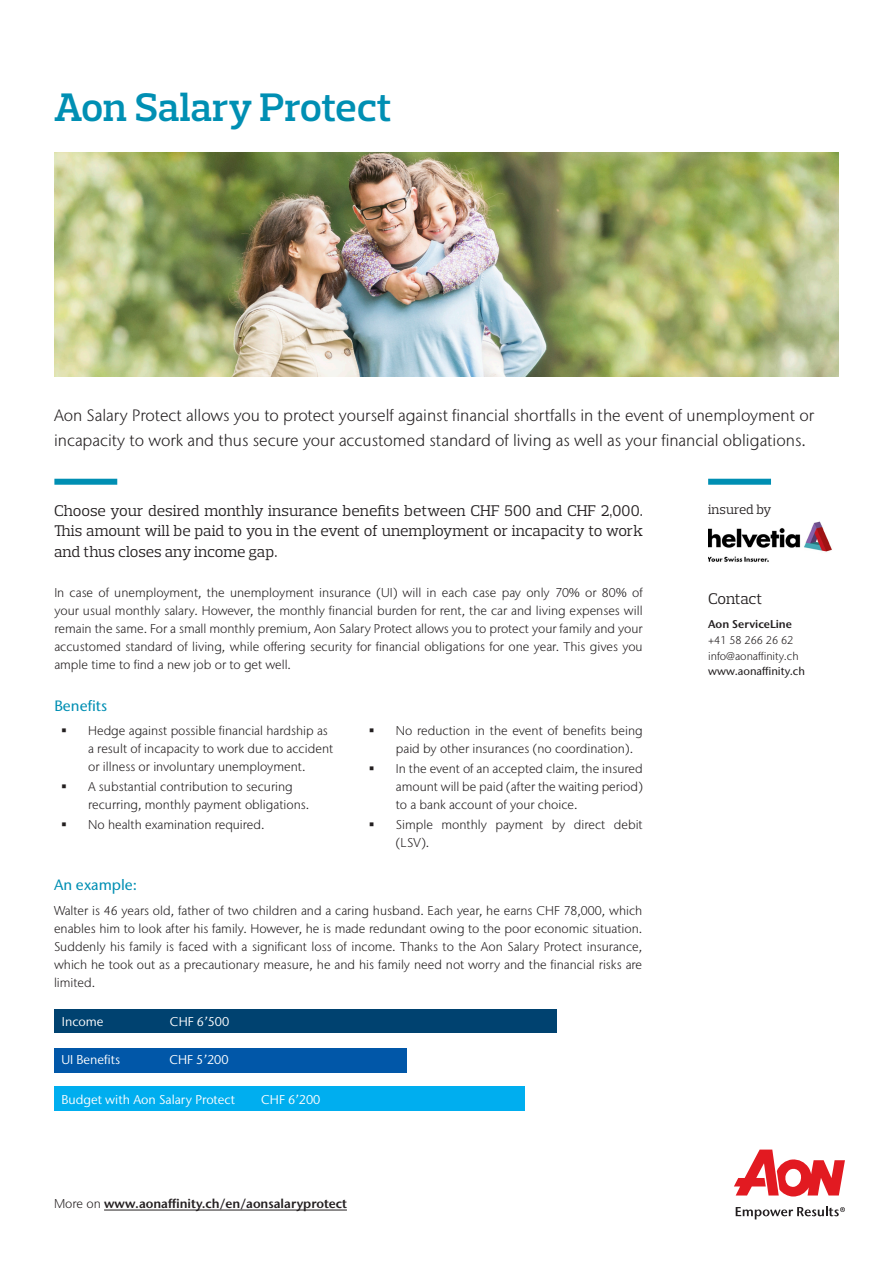
<style>
.page{position:relative;width:893px;height:1263px;background:#fff}
.page>*{position:absolute;margin:0;border:0;box-sizing:border-box;transform-origin:0 0}
.Headline{font:600 40.5px "Prelo Slab";letter-spacing:-.005em;color:#008fb3}
.Intro_Copy_Subhead{font:300 16.5px/25.5px "Stone Sans IIITC Std";color:#231f20}
.Header_1{font:15.75px/20.2px "Prelo Slab";letter-spacing:-.005em;color:#231f20;text-align:justify}
.Header_2{font:500 15px "Stone Sans IIITC Std";color:#008fb3}
.Header_1-2{font:13.5px "Prelo Slab";letter-spacing:.005em;color:#231f20}
.Body_Copy{font:300 12.75px/18px "Stone Sans IIITC Std";color:#231f20}
.t1{font:12.75px "Stone Sans IIITC Std";color:#fff}
.Body_Copy-2{font:600 12.75px "Stone Sans IIITC Std";color:#231f20}
.t2{font:300 11.25px "Stone Sans IIITC Std";color:#231f20}
.t3{font:500 11.25px "Stone Sans IIITC Std";color:#231f20}
.t4{font:600 11.25px "Stone Sans IIITC Std";color:#231f20}
.s1{font-weight:300}
</style>
<div class="page">
<svg style="left:734px;top:1149px;width:111px;height:47px"></svg>
<svg style="left:736px;top:1206px;width:109px;height:13px"></svg>
<img style="left:54px;top:152px;width:785px;height:225px">
<div style="left:708px;top:479px;width:63px;height:6px;background:#008fb3"></div>
<div style="left:54px;top:479px;width:63px;height:6px;background:#008fb3"></div>
<div style="left:54px;top:1009px;width:503px;height:24px;background:#004270"></div>
<div style="left:54px;top:1048px;width:352px;height:24px;background:#0157a8"></div>
<div style="left:54px;top:1087px;width:470px;height:24px;background:#00aeef"></div>
<img style="left:708px;top:521px;width:124px;height:41px">
<hr style="left:104px;top:1210px;width:243px;height:1px;background:#231f20">
<p class="Headline" style="left:54px;top:83px;width:340px">Aon Salary Protect</p>
<p class="Intro_Copy_Subhead" style="left:54px;top:402px;width:762px">Aon Salary Protect allows you to protect yourself against financial shortfalls in the event of unemployment or incapacity to work and thus secure your accustomed standard of living as well as your financial obligations.</p>
<p class="Header_1" style="left:54px;top:501px;width:590px">Choose your desired monthly insurance benefits between CHF 500 and CHF 2,000.<br>This amount will be paid to you in the event of unemployment or incapacity to work and thus closes any income gap.</p>
<p class="Body_Copy" style="left:54px;top:583px;width:590px;text-align:justify">In case of unemployment, the unemployment insurance (UI) will in each case pay only 70% or 80% of your usual monthly salary. However, the monthly financial burden for rent, the car and living expenses will remain the same. For a small monthly premium, Aon Salary Protect allows you to protect your family and your accustomed standard of living, while offering security for financial obligations for one year. This gives you ample time to find a new job or to get well.</p>
<p class="Header_2" style="left:54px;top:697px;width:54px">Benefits</p>
<p class="Body_Copy" style="left:88px;top:722px;width:247px">Hedge against possible financial hardship as a result of incapacity to work due to accident or illness or involuntary unemployment.</p>
<p class="Body_Copy" style="left:88px;top:778px;width:223px">A substantial contribution to securing recurring, monthly payment obligations.</p>
<p class="Body_Copy" style="left:88px;top:816px;width:178px">No health examination required.</p>
<p class="Body_Copy" style="left:396px;top:722px;width:248px">No reduction in the event of benefits being paid by other insurances (no coordination).</p>
<p class="Body_Copy" style="left:396px;top:760px;width:248px;text-align:justify">In the event of an accepted claim, the insured amount will be paid (after the waiting period) to a bank account of your choice.</p>
<p class="Body_Copy" style="left:396px;top:816px;width:248px">Simple monthly payment by direct debit (LSV).</p>
<p class="Header_2" style="left:54px;top:875px;width:85px">An example:</p>
<p class="Body_Copy" style="left:54px;top:901px;width:590px;text-align:justify">Walter is 46 years old, father of two children and a caring husband. Each year, he earns CHF 78,000, which enables him to look after his family. However, he is made redundant owing to the poor economic situation.<br>Suddenly his family is faced with a significant loss of income. Thanks to the Aon Salary Protect insurance, which he took out as a precautionary measure, he and his family need not worry and the financial risks are limited.</p>
<p class="t1" style="left:62px;top:1013px;width:43px">Income</p>
<p class="t1" style="left:170px;top:1013px;width:61px">CHF 6’500</p>
<p class="t1" style="left:61px;top:1052px;width:60px">UI Benefits</p>
<p class="t1" style="left:169px;top:1052px;width:61px">CHF 5’200</p>
<p class="t1" style="left:61px;top:1092px;width:175px">Budget with Aon Salary Protect</p>
<p class="t1" style="left:261px;top:1092px;width:61px">CHF 6’200</p>
<p class="Body_Copy-2" style="left:54px;top:1196px;width:294px"><span class="s1">More on</span> www.aonaffinity.ch/en/aonsalaryprotect</p>
<p class="Header_1-2" style="left:708px;top:502px;width:65px">insured by</p>
<p class="Header_1" style="left:708px;top:589px;width:56px">Contact</p>
<p class="t4" style="left:708px;top:617px;width:85px">Aon ServiceLine</p>
<p class="t2" style="left:708px;top:633px;width:87px">+41 58 266 26 62</p>
<p class="t2" style="left:708px;top:649px;width:92px">info@aonaffinity.ch</p>
<p class="t3" style="left:708px;top:665px;width:98px">www.aonaffinity.ch</p>
</div>
